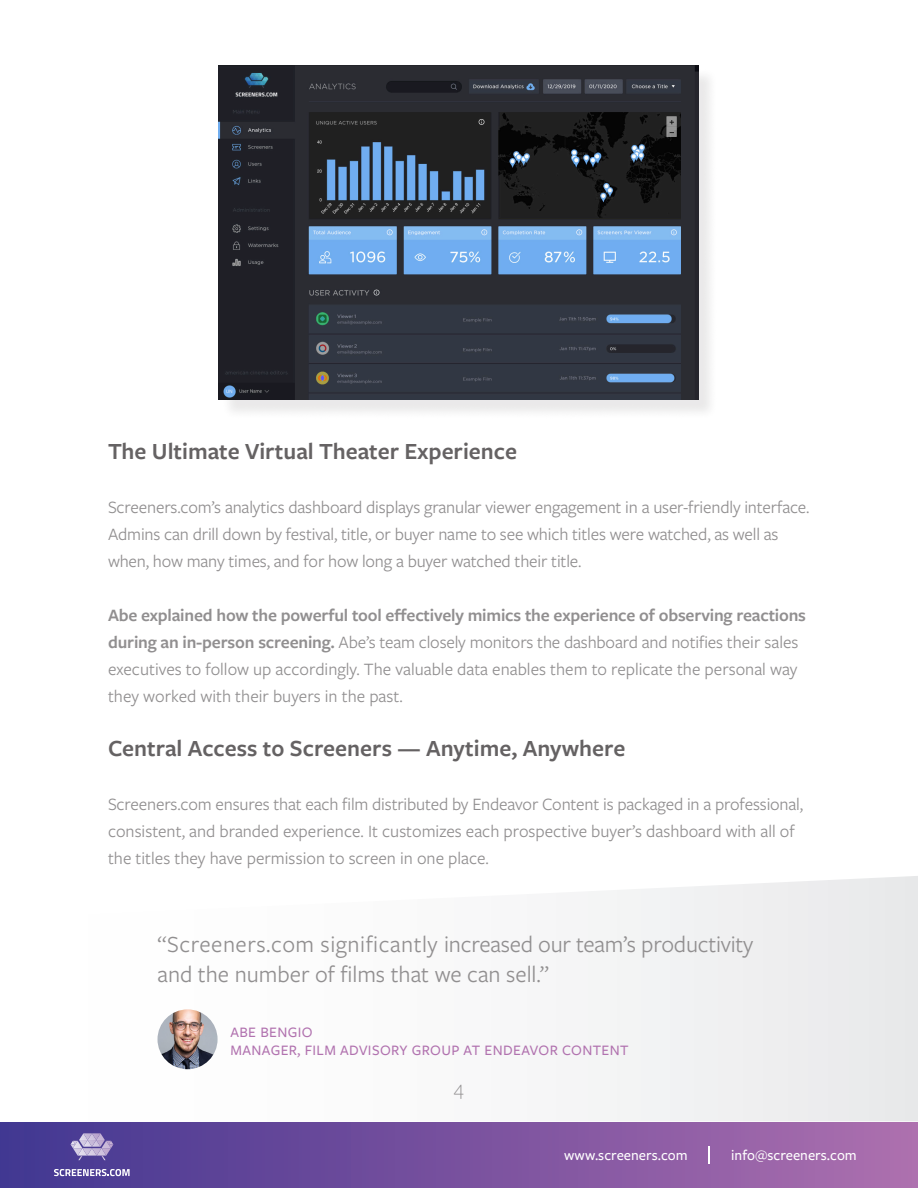
<style>
.page{position:relative;width:918px;height:1188px;background:#fff}
.page>*{position:absolute;margin:0;border:0;box-sizing:border-box;transform-origin:0 0}
.t1{font:24px "Freight Sans Pro";color:#918f90}
.t2{font:600 24px "Freight Sans Pro";color:#656263}
.t3{font:300 21px "Freight Sans Pro";color:#918f90}
.t4{font:18px/27px "Freight Sans Pro";letter-spacing:-.01em;color:#918f90}
.t5{font:500 15px "Freight Sans Pro";letter-spacing:.025em;color:#b172af}
.t6{font:500 15px "Freight Sans Pro";color:#fff}
.s1{font-weight:600}
</style>
<div class="page">
<div style="left:0;top:1122px;width:918px;height:66px;background:linear-gradient(to right,#423691,#ae6eae)"></div>
<svg style="left:708px;top:1146px;width:2px;height:17px"></svg>
<svg style="left:71px;top:1133px;width:42px;height:27px"></svg>
<svg style="left:54px;top:1169px;width:76px;height:7px"></svg>
<svg style="left:157px;top:876px;width:761px;height:245px"></svg>
<div style="left:221px;top:68px;width:497px;height:352px;background:#231f20;opacity:.1"></div>
<img style="left:219px;top:65px;width:479px;height:335px">
<img style="left:158px;top:1009px;width:60px;height:60px;border-radius:30px">
<p class="t2" style="left:108px;top:435px;width:410px">The Ultimate Virtual Theater Experience</p>
<p class="t4" style="left:108px;top:493px;width:703px">Screeners.com’s analytics dashboard displays granular viewer engagement in a user-friendly interface.<br>Admins can drill down by festival, title, or buyer name to see which titles were watched, as well as when, how many times, and for how long a buyer watched their title.</p>
<p class="t4" style="left:108px;top:601px;width:700px"><span class="s1">Abe explained how the powerful tool effectively mimics the experience of observing reactions during an in-person screening.</span> Abe’s team closely monitors the dashboard and notifies their sales executives to follow up accordingly. The valuable data enables them to replicate the personal way they worked with their buyers in the past.</p>
<p class="t2" style="left:108px;top:732px;width:519px">Central Access to Screeners — Anytime, Anywhere</p>
<p class="t4" style="left:108px;top:790px;width:697px">Screeners.com ensures that each film distributed by Endeavor Content is packaged in a professional, consistent, and branded experience. It customizes each prospective buyer’s dashboard with all of the titles they have permission to screen in one place.</p>
<p class="t1" style="left:158px;top:928px;width:597px">“Screeners.com significantly increased our team’s productivity</p>
<p class="t1" style="left:158px;top:958px;width:393px">and the number of films that we can sell.”</p>
<p class="t5" style="left:230px;top:1022px;width:84px">ABE BENGIO</p>
<p class="t5" style="left:230px;top:1040px;width:400px">MANAGER, FILM ADVISORY GROUP AT ENDEAVOR CONTENT</p>
<p class="t3" style="left:454px;top:1074px;width:12px">4</p>
<p class="t6" style="left:564px;top:1145px;width:125px">www.screeners.com</p>
<p class="t6" style="left:731px;top:1145px;width:127px">info@screeners.com</p>
</div>
